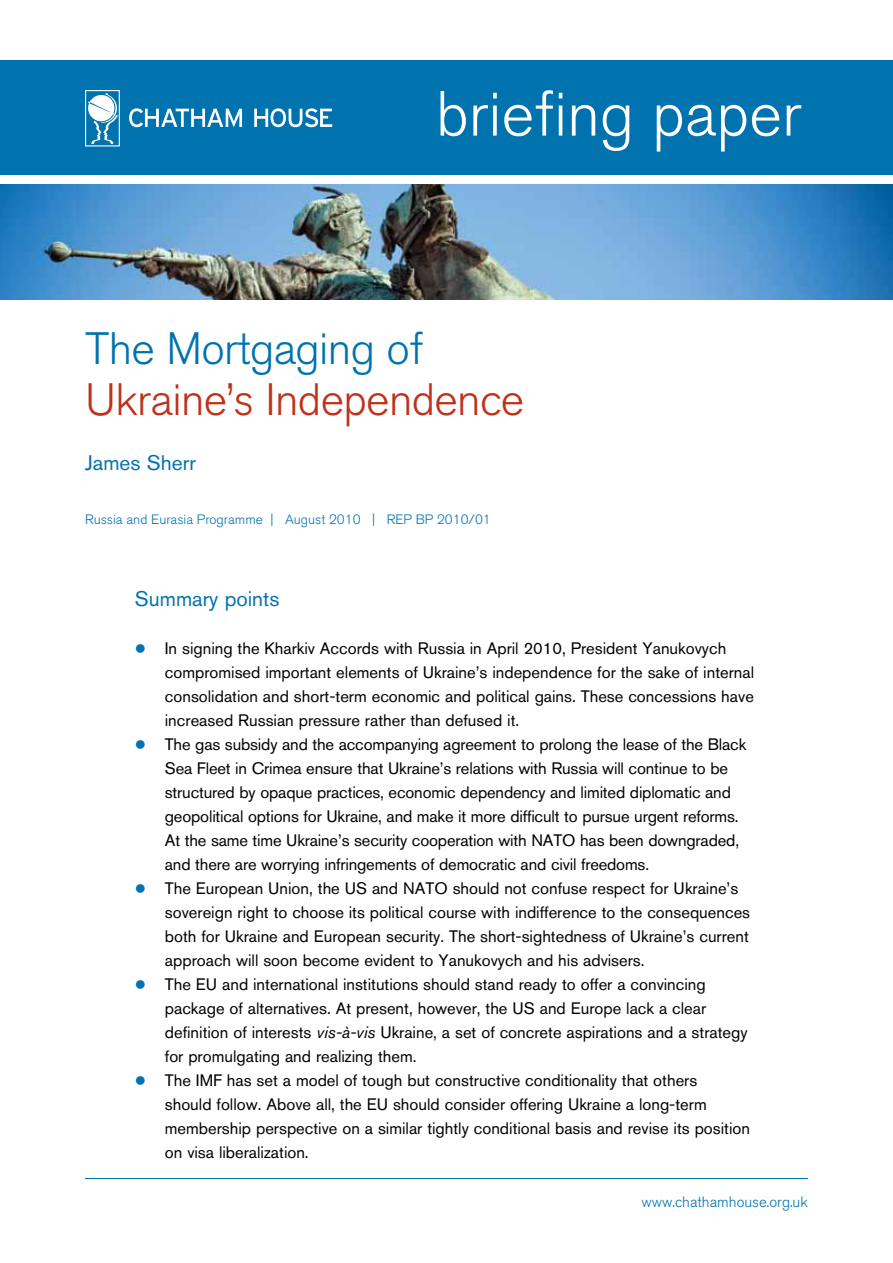
<style>
.page{position:relative;width:893px;height:1263px;background:#fff}
.page>*{position:absolute;margin:0;border:0;box-sizing:border-box;transform-origin:0 0}
.t1{font:300 63px "Akzidenz Grotesk BE";color:#fff}
.t2{font:300 45px "Akzidenz Grotesk BE";letter-spacing:-.015em;color:#c0311a}
.t3{font:300 45px "Akzidenz Grotesk BE";letter-spacing:-.015em;color:#0073ae}
.t4{font:21px "Akzidenz Grotesk BE";color:#0073ae}
.t5{font:16.5px/24px "Akzidenz Grotesk BE";color:#000}
.t6{font:300 15px "Akzidenz Grotesk BE";color:#0073ae}
.t7{font:300 13.5px "Akzidenz Grotesk BE";color:#0073ae}
.s1{color:#0073ae}
.s2{font-style:italic}
</style>
<div class="page">
<div style="left:0;top:60px;width:893px;height:114px;background:#0073ae"></div>
<svg style="left:129px;top:108px;width:113px;height:19px"></svg>
<svg style="left:254px;top:108px;width:78px;height:19px"></svg>
<div style="left:85px;top:90px;width:35px;height:56px;border:1px solid #fff"></div>
<svg style="left:88px;top:93px;width:30px;height:51px"></svg>
<hr style="left:85px;top:1178px;width:723px;height:1px;background:#0073ae">
<img style="left:0;top:185px;width:893px;height:114px">
<h1 class="t1" style="left:436px;top:79px;width:367px">briefing paper</h1>
<h2 class="t3" style="left:85px;top:323px;width:340px">The Mortgaging of</h2>
<h2 class="t2" style="left:85px;top:374px;width:441px">Ukraine’s Independence</h2>
<p class="t4" style="left:85px;top:450px;width:112px">James Sherr</p>
<p class="t7" style="left:85px;top:511px;width:407px">Russia and Eurasia Programme | August 2010 | REP BP 2010/01</p>
<p class="t4" style="left:135px;top:586px;width:146px">Summary points</p>
<p class="t5" style="left:165px;top:636px;width:591px;text-indent:-30px"><span class="s1">●</span> In signing the Kharkiv Accords with Russia in April 2010, President Yanukovych compromised important elements of Ukraine’s independence for the sake of internal consolidation and short-term economic and political gains. These concessions have increased Russian pressure rather than defused it.</p>
<p class="t5" style="left:165px;top:732px;width:583px;text-indent:-30px"><span class="s1">●</span> The gas subsidy and the accompanying agreement to prolong the lease of the Black Sea Fleet in Crimea ensure that Ukraine’s relations with Russia will continue to be structured by opaque practices, economic dependency and limited diplomatic and geopolitical options for Ukraine, and make it more difficult to pursue urgent reforms.<br>At the same time Ukraine’s security cooperation with NATO has been downgraded, and there are worrying infringements of democratic and civil freedoms.</p>
<p class="t5" style="left:165px;top:876px;width:587px;text-indent:-30px"><span class="s1">●</span> The European Union, the US and NATO should not confuse respect for Ukraine’s sovereign right to choose its political course with indifference to the consequences both for Ukraine and European security. The short-sightedness of Ukraine’s current approach will soon become evident to Yanukovych and his advisers.</p>
<p class="t5" style="left:165px;top:972px;width:584px;text-indent:-30px"><span class="s1">●</span> The EU and international institutions should stand ready to offer a convincing package of alternatives. At present, however, the US and Europe lack a clear definition of interests <span class="s2">vis-à-vis</span> Ukraine, a set of concrete aspirations and a strategy for promulgating and realizing them.</p>
<p class="t5" style="left:165px;top:1068px;width:587px;text-indent:-30px"><span class="s1">●</span> The IMF has set a model of tough but constructive conditionality that others<br>should follow. Above all, the EU should consider offering Ukraine a long-term membership perspective on a similar tightly conditional basis and revise its position on visa liberalization.</p>
<p class="t6" style="left:642px;top:1193px;width:168px">www.chathamhouse.org.uk</p>
</div>
